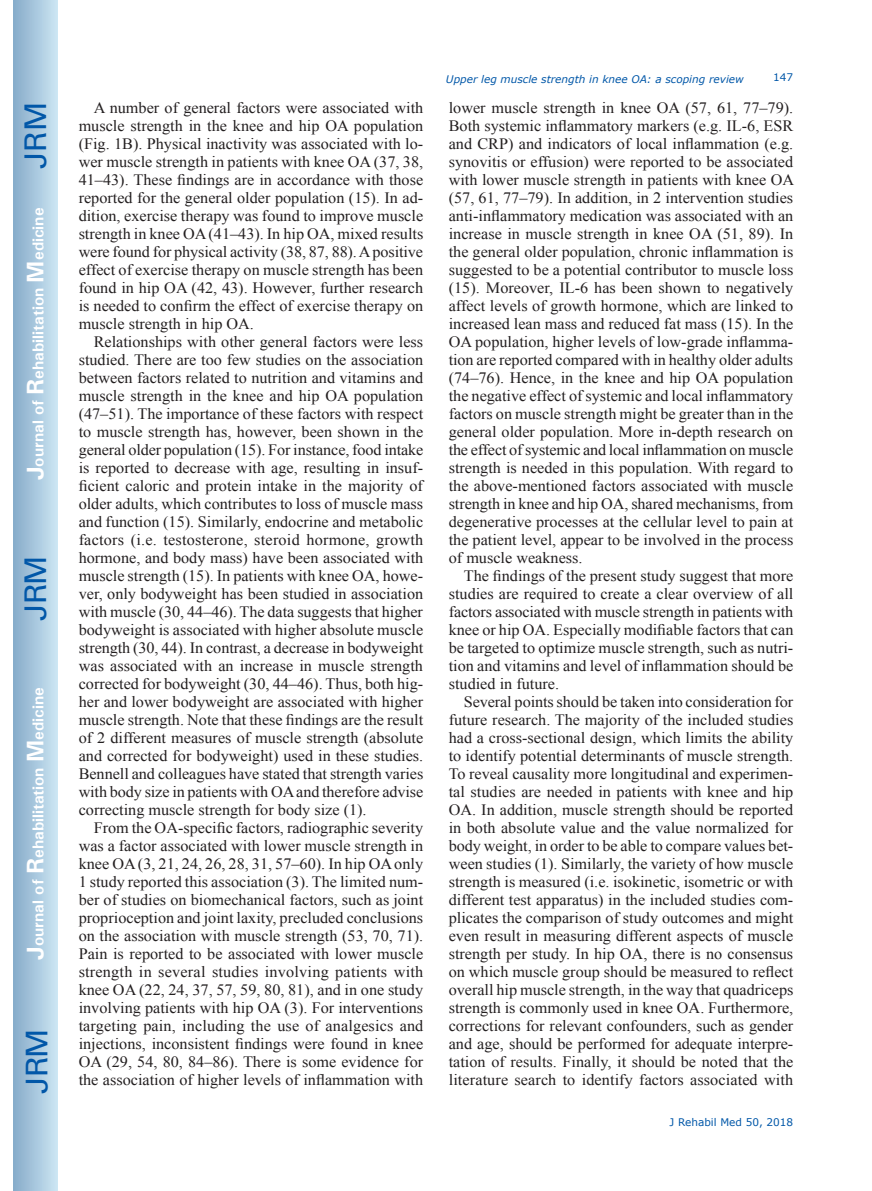
<style>
.page{position:relative;width:872px;height:1191px;background:#fff}
.page>*{position:absolute;margin:0;border:0;box-sizing:border-box;transform-origin:0 0}
.t1{font:30px "Univers";letter-spacing:-.03em;color:#0157a8}
.t2{font:15.75px/18px "Times New Roman";color:#231f20;text-align:justify}
.t3{font:700 15.75px "Univers";color:#fff}
.t4{font:italic 10.5px "Verdana";color:#0157a8}
.t5{font:10.5px "Verdana";color:#0157a8}
.s1{font-size:24px}
</style>
<div class="page">
<div style="left:14px;top:0;width:43px;height:1191px;background:linear-gradient(to right,#88acca,#cbe5f2)"></div>
<h1 class="t1" style="left:18px;top:169px;width:68px;rotate:-90deg">JRM</h1>
<p class="t3" style="left:28px;top:480px;width:274px;rotate:-90deg"><span class="s1">J</span>ournal of <span class="s1">R</span>ehabilitation <span class="s1">M</span>edicine</p>
<h1 class="t1" style="left:18px;top:620px;width:67px;rotate:-90deg">JRM</h1>
<p class="t3" style="left:28px;top:959px;width:274px;rotate:-90deg"><span class="s1">J</span>ournal of <span class="s1">R</span>ehabilitation <span class="s1">M</span>edicine</p>
<h1 class="t1" style="left:19px;top:1093px;width:67px;rotate:-90deg">JRM</h1>
<p class="t2" style="left:79px;top:98px;width:346px;text-indent:15px">A number of general factors were associated with muscle strength in the knee and hip OA population (Fig. 1B). Physical inactivity was associated with lo&shy;wer muscle strength in patients with knee OA (37, 38, 41–43). These findings are in accordance with those reported for the general older population (15). In ad&shy;dition, exercise therapy was found to improve muscle strength in knee OA (41–43). In hip OA, mixed results were found for physical activity (38, 87, 88). A positive effect of exercise therapy on muscle strength has been found in hip OA (42, 43). However, further research is needed to confirm the effect of exercise therapy on muscle strength in hip OA.</p>
<p class="t2" style="left:79px;top:332px;width:346px;text-indent:15px">Relationships with other general factors were less studied. There are too few studies on the association between factors related to nutrition and vitamins and muscle strength in the knee and hip OA population (47–51). The importance of these factors with respect to muscle strength has, however, been shown in the general older population (15). For instance, food intake is reported to decrease with age, resulting in insuf&shy;ficient caloric and protein intake in the majority of older adults, which contributes to loss of muscle mass and function (15). Similarly, endocrine and metabolic factors (i.e. testosterone, steroid hormone, growth hormone, and body mass) have been associated with muscle strength (15). In patients with knee OA, howe&shy;ver, only bodyweight has been studied in association with muscle (30, 44–46). The data suggests that higher bodyweight is associated with higher absolute muscle strength (30, 44). In contrast, a decrease in bodyweight was associated with an increase in muscle strength corrected for bodyweight (30, 44–46). Thus, both hig&shy;her and lower bodyweight are associated with higher muscle strength. Note that these findings are the result of 2 different measures of muscle strength (absolute and corrected for bodyweight) used in these studies.<br>Bennell and colleagues have stated that strength varies with body size in patients with OA and therefore advise correcting muscle strength for body size (1).</p>
<p class="t2" style="left:79px;top:818px;width:346px;text-indent:15px">From the OA-specific factors, radiographic severity was a factor associated with lower muscle strength in knee OA (3, 21, 24, 26, 28, 31, 57–60). In hip OA only 1 study reported this association (3). The limited num&shy;ber of studies on biomechanical factors, such as joint proprioception and joint laxity, precluded conclusions on the association with muscle strength (53, 70, 71).<br>Pain is reported to be associated with lower muscle strength in several studies involving patients with knee OA (22, 24, 37, 57, 59, 80, 81), and in one study involving patients with hip OA (3). For interventions targeting pain, including the use of analgesics and injections, inconsistent findings were found in knee OA (29, 54, 80, 84–86). There is some evidence for the association of higher levels of inflammation with</p>
<p class="t4" style="left:446px;top:72px;width:299px">Upper leg muscle strength in knee OA: a scoping review</p>
<p class="t5" style="left:773px;top:70px;width:22px">147</p>
<p class="t2" style="left:449px;top:98px;width:347px">lower muscle strength in knee OA (57, 61, 77–79).<br>Both systemic inflammatory markers (e.g. IL-6, ESR and CRP) and indicators of local inflammation (e.g. synovitis or effusion) were reported to be associated with lower muscle strength in patients with knee OA (57, 61, 77–79). In addition, in 2 intervention studies anti-inflammatory medication was associated with an increase in muscle strength in knee OA (51, 89). In the general older population, chronic inflammation is suggested to be a potential contributor to muscle loss (15). Moreover, IL-6 has been shown to negatively affect levels of growth hormone, which are linked to increased lean mass and reduced fat mass (15). In the OA population, higher levels of low-grade inflamma&shy;tion are reported compared with in healthy older adults (74–76). Hence, in the knee and hip OA population the negative effect of systemic and local inflammatory factors on muscle strength might be greater than in the general older population. More in-depth research on the effect of systemic and local inflammation on muscle strength is needed in this population. With regard to the above-mentioned factors associated with muscle strength in knee and hip OA, shared mechanisms, from degenerative processes at the cellular level to pain at the patient level, appear to be involved in the process of muscle weakness.</p>
<p class="t2" style="left:449px;top:566px;width:346px;text-indent:15px">The findings of the present study suggest that more studies are required to create a clear overview of all factors associated with muscle strength in patients with knee or hip OA. Especially modifiable factors that can be targeted to optimize muscle strength, such as nutri&shy;tion and vitamins and level of inflammation should be studied in future.</p>
<p class="t2" style="left:449px;top:692px;width:346px;text-indent:15px">Several points should be taken into consideration for future research. The majority of the included studies had a cross-sectional design, which limits the ability to identify potential determinants of muscle strength.<br>To reveal causality more longitudinal and experimen&shy;tal studies are needed in patients with knee and hip OA. In addition, muscle strength should be reported in both absolute value and the value normalized for body weight, in order to be able to compare values bet&shy;ween studies (1). Similarly, the variety of how muscle strength is measured (i.e. isokinetic, isometric or with different test apparatus) in the included studies com&shy;plicates the comparison of study outcomes and might even result in measuring different aspects of muscle strength per study. In hip OA, there is no consensus on which muscle group should be measured to reflect overall hip muscle strength, in the way that quadriceps strength is commonly used in knee OA. Furthermore, corrections for relevant confounders, such as gender and age, should be performed for adequate interpre&shy;tation of results. Finally, it should be noted that the literature search to identify factors associated with</p>
<p class="t5" style="left:669px;top:1114px;width:125px">J Rehabil Med 50, 2018</p>
</div>
